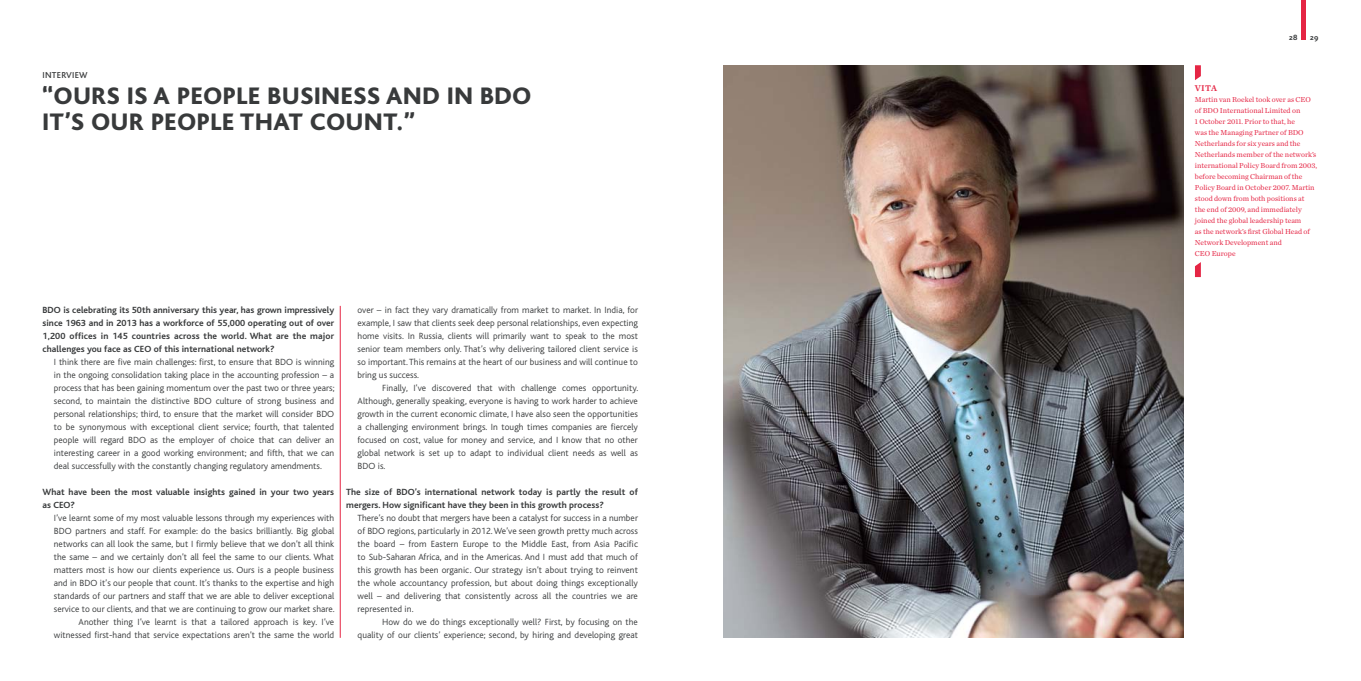
<style>
.page{position:relative;width:1361px;height:681px;background:#fff}
.page>*{position:absolute;margin:0;border:0;box-sizing:border-box;transform-origin:0 0}
.t1{font:800 25px/26px "Bliss";letter-spacing:.03em;color:#383a3b}
.t2{font:300 9.4px "Bliss";letter-spacing:.005em;color:#383a3b}
.t3{font:700 9.4px "Bliss";letter-spacing:.005em;color:#383a3b}
.t4{font:500 9px "Bliss";letter-spacing:.03em;color:#383a3b}
.t5{font:8.8px "Chronicle Text G1 Semi";color:#e52544}
.t6{font:700 8px "Bliss Caps";color:#383a3b}
.t7{font:7.5px/11px "Chronicle Text G1";color:#e52544}
</style>
<div class="page">
<div style="left:1301px;top:0;width:5px;height:40px;background:#e52544"></div>
<img style="left:723px;top:65px;width:460px;height:572px">
<svg style="left:1195px;top:65px;width:6px;height:15px"></svg>
<hr style="left:340px;top:306px;width:1px;height:331px;background:#e52544">
<svg style="left:1195px;top:262px;width:6px;height:15px"></svg>
<p class="t6" style="left:1288px;top:32px;width:10px">28</p>
<p class="t6" style="left:1310px;top:32px;width:10px">29</p>
<p class="t4" style="left:43px;top:72px;width:47px">INTERVIEW</p>
<p class="t1" style="left:43px;top:85px;width:490px">“OURS IS A PEOPLE BUSINESS AND IN BDO<br>IT’S OUR PEOPLE THAT COUNT.”</p>
<p class="t5" style="left:1195px;top:85px;width:24px">VITA</p>
<p class="t7" style="left:1195px;top:95px;width:124px">Martin van Roekel took over as CEO of BDO International Limited on<br>1 October 2011. Prior to that, he<br>was the Managing Partner of BDO<br>Netherlands for six years and the<br>Netherlands member of the network’s international Policy Board from 2003, before becoming Chairman of the<br>Policy Board in October 2007. Martin stood down from both positions at<br>the end of 2009, and immediately joined the global leadership team<br>as the network’s first Global Head of<br>Network Development and<br>CEO Europe</p>
<p class="t3" style="left:43px;top:306px;width:293px">BDO is celebrating its 50th anniversary this year, has grown impressively</p>
<p class="t3" style="left:43px;top:319px;width:293px">since 1963 and in 2013 has a workforce of 55,000 operating out of over</p>
<p class="t3" style="left:43px;top:332px;width:293px">1,200 offices in 145 countries across the world. What are the major</p>
<p class="t3" style="left:43px;top:345px;width:234px">challenges you face as CEO of this international network?</p>
<p class="t2" style="left:54px;top:357px;width:282px">I think there are five main challenges: first, to ensure that BDO is winning</p>
<p class="t2" style="left:54px;top:370px;width:282px">in the ongoing consolidation taking place in the accounting profession – a</p>
<p class="t2" style="left:54px;top:383px;width:282px">process that has been gaining momentum over the past two or three years;</p>
<p class="t2" style="left:54px;top:396px;width:282px">second, to maintain the distinctive BDO culture of strong business and</p>
<p class="t2" style="left:54px;top:409px;width:282px">personal relationships; third, to ensure that the market will consider BDO</p>
<p class="t2" style="left:54px;top:422px;width:282px">to be synonymous with exceptional client service; fourth, that talented</p>
<p class="t2" style="left:54px;top:435px;width:282px">people will regard BDO as the employer of choice that can deliver an</p>
<p class="t2" style="left:54px;top:448px;width:282px">interesting career in a good working environment; and fifth, that we can</p>
<p class="t2" style="left:54px;top:461px;width:269px">deal successfully with the constantly changing regulatory amendments.</p>
<p class="t3" style="left:43px;top:488px;width:293px">What have been the most valuable insights gained in your two years</p>
<p class="t3" style="left:43px;top:501px;width:34px">as CEO?</p>
<p class="t2" style="left:54px;top:513px;width:282px">I’ve learnt some of my most valuable lessons through my experiences with</p>
<p class="t2" style="left:54px;top:526px;width:282px">BDO partners and staff. For example: do the basics brilliantly. Big global</p>
<p class="t2" style="left:54px;top:539px;width:282px">networks can all look the same, but I firmly believe that we don’t all think</p>
<p class="t2" style="left:54px;top:552px;width:282px">the same – and we certainly don’t all feel the same to our clients. What</p>
<p class="t2" style="left:54px;top:565px;width:282px">matters most is how our clients experience us. Ours is a people business</p>
<p class="t2" style="left:54px;top:578px;width:282px">and in BDO it’s our people that count. It’s thanks to the expertise and high</p>
<p class="t2" style="left:54px;top:591px;width:282px">standards of our partners and staff that we are able to deliver exceptional</p>
<p class="t2" style="left:54px;top:604px;width:282px">service to our clients, and that we are continuing to grow our market share.</p>
<p class="t2" style="left:79px;top:617px;width:257px">Another thing I’ve learnt is that a tailored approach is key. I’ve</p>
<p class="t2" style="left:54px;top:630px;width:282px">witnessed first-hand that service expectations aren’t the same the world</p>
<p class="t2" style="left:357px;top:305px;width:282px">over – in fact they vary dramatically from market to market. In India, for</p>
<p class="t2" style="left:357px;top:318px;width:282px">example, I saw that clients seek deep personal relationships, even expecting</p>
<p class="t2" style="left:357px;top:331px;width:282px">home visits. In Russia, clients will primarily want to speak to the most</p>
<p class="t2" style="left:357px;top:344px;width:282px">senior team members only. That’s why delivering tailored client service is</p>
<p class="t2" style="left:357px;top:357px;width:282px">so important. This remains at the heart of our business and will continue to</p>
<p class="t2" style="left:357px;top:370px;width:63px">bring us success.</p>
<p class="t2" style="left:382px;top:383px;width:257px">Finally, I’ve discovered that with challenge comes opportunity.</p>
<p class="t2" style="left:357px;top:396px;width:282px">Although, generally speaking, everyone is having to work harder to achieve</p>
<p class="t2" style="left:357px;top:409px;width:282px">growth in the current economic climate, I have also seen the opportunities</p>
<p class="t2" style="left:357px;top:422px;width:282px">a challenging environment brings. In tough times companies are fiercely</p>
<p class="t2" style="left:357px;top:435px;width:282px">focused on cost, value for money and service, and I know that no other</p>
<p class="t2" style="left:357px;top:448px;width:282px">global network is set up to adapt to individual client needs as well as</p>
<p class="t2" style="left:357px;top:461px;width:29px">BDO is.</p>
<p class="t3" style="left:346px;top:488px;width:293px">The size of BDO’s international network today is partly the result of</p>
<p class="t3" style="left:346px;top:501px;width:259px">mergers. How significant have they been in this growth process?</p>
<p class="t2" style="left:357px;top:513px;width:282px">There’s no doubt that mergers have been a catalyst for success in a number</p>
<p class="t2" style="left:357px;top:526px;width:282px">of BDO regions, particularly in 2012. We’ve seen growth pretty much across</p>
<p class="t2" style="left:357px;top:539px;width:282px">the board – from Eastern Europe to the Middle East, from Asia Pacific</p>
<p class="t2" style="left:357px;top:552px;width:282px">to Sub-Saharan Africa, and in the Americas. And I must add that much of</p>
<p class="t2" style="left:357px;top:565px;width:282px">this growth has been organic. Our strategy isn’t about trying to reinvent</p>
<p class="t2" style="left:357px;top:578px;width:282px">the whole accountancy profession, but about doing things exceptionally</p>
<p class="t2" style="left:357px;top:591px;width:282px">well – and delivering that consistently across all the countries we are</p>
<p class="t2" style="left:357px;top:604px;width:57px">represented in.</p>
<p class="t2" style="left:382px;top:617px;width:257px">How do we do things exceptionally well? First, by focusing on the</p>
<p class="t2" style="left:357px;top:630px;width:282px">quality of our clients’ experience; second, by hiring and developing great</p>
</div>
